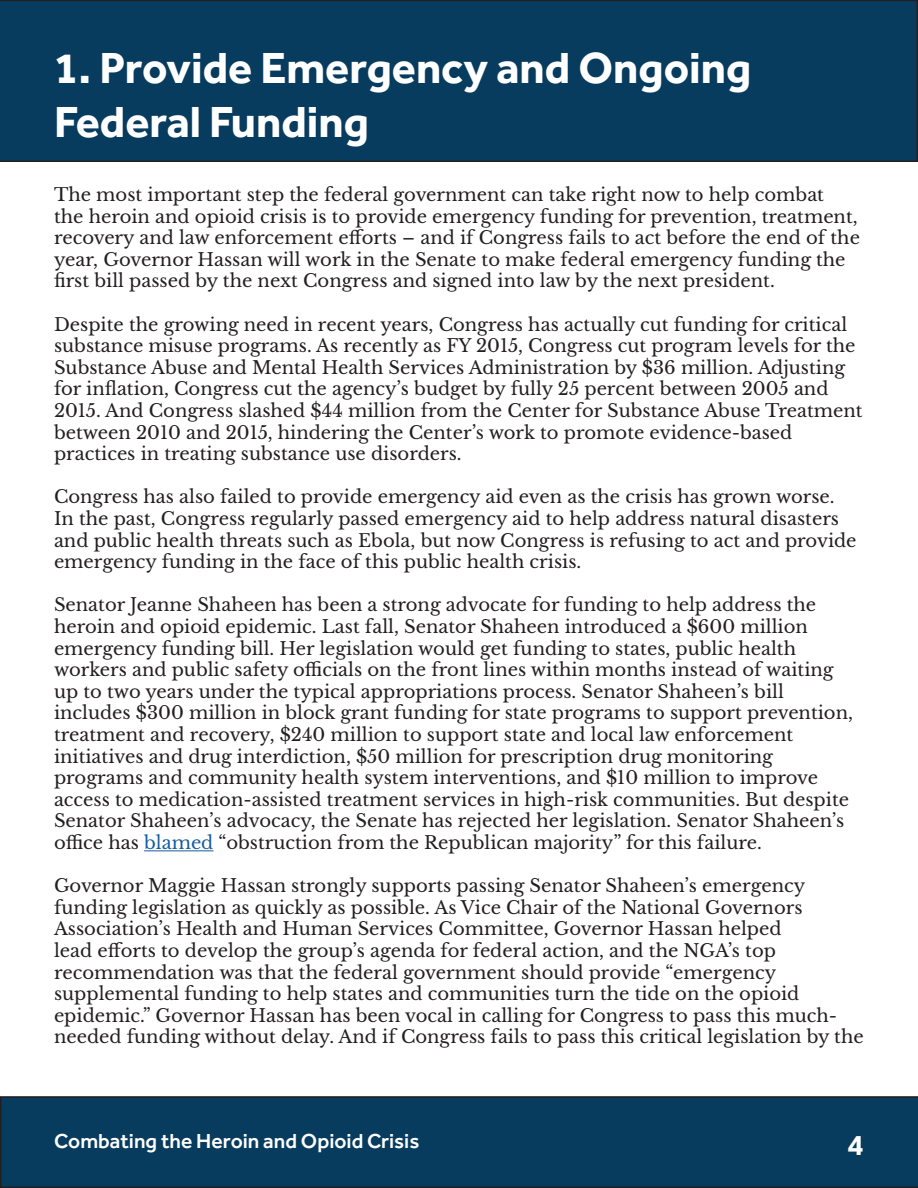
<style>
.page{position:relative;width:918px;height:1188px;background:#fff}
.page>*{position:absolute;margin:0;border:0;box-sizing:border-box;transform-origin:0 0}
.t1{font:700 45px/54px "Effra";color:#fff}
.t2{font:700 30px "Effra";color:#fff}
.t3{font:500 21px "Effra";color:#fff}
.t4{font:18px/21.6px "Libre Baskerville";color:#231f20}
.s1{color:#175d9e}
</style>
<div class="page">
<div style="left:0;top:1096px;width:918px;height:92px;background:#083c5f"></div>
<div style="left:0;top:0;width:918px;height:162px;background:#083c5f"></div>
<hr style="left:144px;top:850px;width:69px;height:1px;background:#175d9e">
<h1 class="t1" style="left:54px;top:39px;width:699px">1. Provide Emergency and Ongoing<br>Federal Funding</h1>
<p class="t4" style="left:54px;top:184px;width:808px">The most important step the federal government can take right now to help combat<br>the heroin and opioid crisis is to provide emergency funding for prevention, treatment, recovery and law enforcement efforts – and if Congress fails to act before the end of the year, Governor Hassan will work in the Senate to make federal emergency funding the first bill passed by the next Congress and signed into law by the next president.</p>
<p class="t4" style="left:54px;top:313px;width:810px">Despite the growing need in recent years, Congress has actually cut funding for critical substance misuse programs. As recently as FY 2015, Congress cut program levels for the Substance Abuse and Mental Health Services Administration by $36 million. Adjusting for inflation, Congress cut the agency’s budget by fully 25 percent between 2005 and 2015. And Congress slashed $44 million from the Center for Substance Abuse Treatment between 2010 and 2015, hindering the Center’s work to promote evidence-based practices in treating substance use disorders.</p>
<p class="t4" style="left:54px;top:486px;width:804px">Congress has also failed to provide emergency aid even as the crisis has grown worse.<br>In the past, Congress regularly passed emergency aid to help address natural disasters and public health threats such as Ebola, but now Congress is refusing to act and provide emergency funding in the face of this public health crisis.</p>
<p class="t4" style="left:54px;top:594px;width:801px">Senator Jeanne Shaheen has been a strong advocate for funding to help address the heroin and opioid epidemic. Last fall, Senator Shaheen introduced a $600 million emergency funding bill. Her legislation would get funding to states, public health workers and public safety officials on the front lines within months instead of waiting up to two years under the typical appropriations process. Senator Shaheen’s bill includes $300 million in block grant funding for state programs to support prevention, treatment and recovery, $240 million to support state and local law enforcement initiatives and drug interdiction, $50 million for prescription drug monitoring programs and community health system interventions, and $10 million to improve access to medication-assisted treatment services in high-risk communities. But despite Senator Shaheen’s advocacy, the Senate has rejected her legislation. Senator Shaheen’s office has <span class="s1">blamed</span> “obstruction from the Republican majority” for this failure.</p>
<p class="t4" style="left:54px;top:875px;width:811px">Governor Maggie Hassan strongly supports passing Senator Shaheen’s emergency funding legislation as quickly as possible. As Vice Chair of the National Governors Association’s Health and Human Services Committee, Governor Hassan helped<br>lead efforts to develop the group’s agenda for federal action, and the NGA’s top recommendation was that the federal government should provide “emergency supplemental funding to help states and communities turn the tide on the opioid epidemic.” Governor Hassan has been vocal in calling for Congress to pass this much&shy;needed funding without delay. And if Congress fails to pass this critical legislation by the</p>
<p class="t3" style="left:54px;top:1129px;width:367px">Combating the Heroin and Opioid Crisis</p>
<h2 class="t2" style="left:848px;top:1127px;width:18px">4</h2>
</div>
